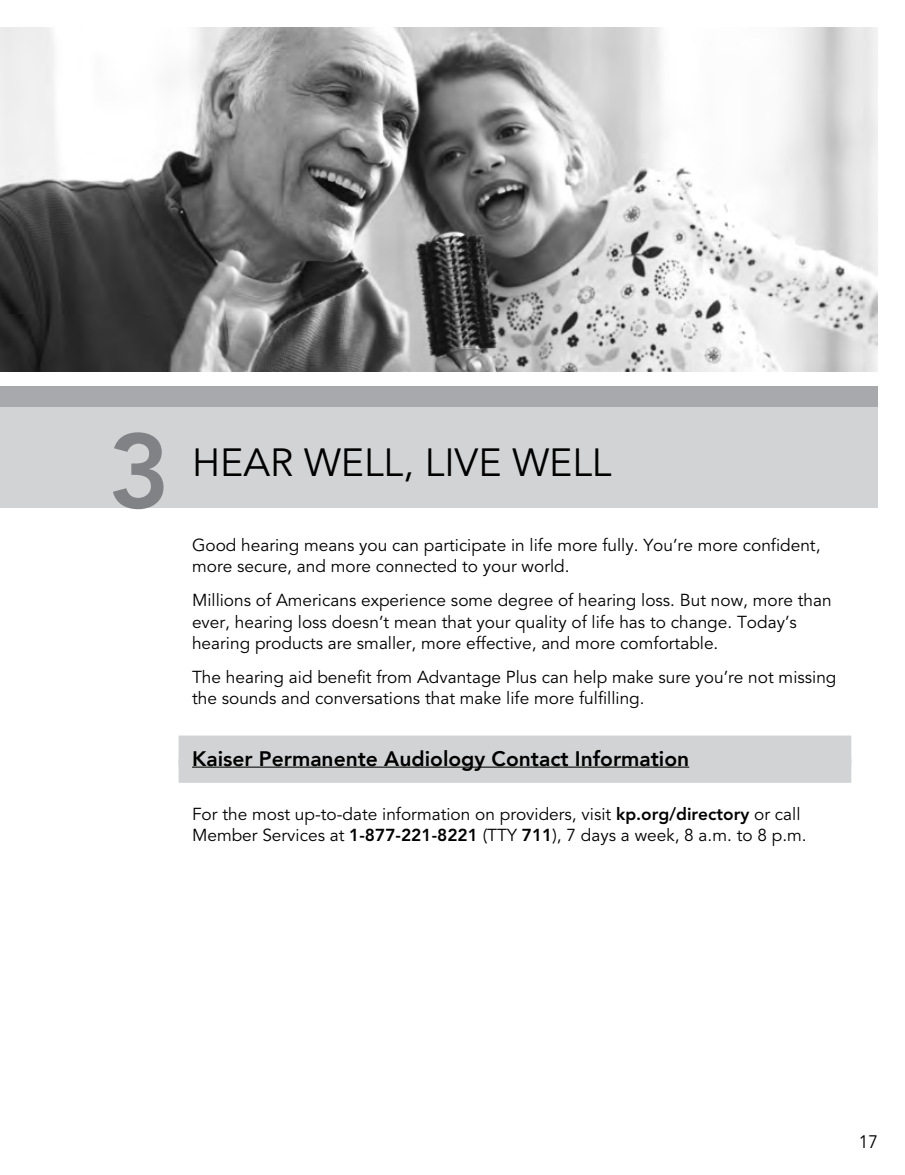
<style>
.page{position:relative;width:905px;height:1175px;background:#fff}
.page>*{position:absolute;margin:0;border:0;box-sizing:border-box;transform-origin:0 0}
.t1{font:800 105px "Avenir LT Std";color:#808285}
.t2{font:39px "Avenir LT Std";color:#000}
.t3{font:800 21px "Avenir";color:#000}
.t4{font:18px "Avenir LT Std";color:#000;scale:.95 1}
.t5{font:17.25px/21px "Avenir LT Std";color:#000}
.s1{font-weight:800}
</style>
<div class="page">
<img style="left:0;top:27px;width:878px;height:344px">
<div style="left:0;top:406px;width:878px;height:102px;background:#d1d3d4"></div>
<div style="left:0;top:386px;width:878px;height:20px;background:#a7a9ac"></div>
<div style="left:178px;top:735px;width:673px;height:30px;background:#d1d3d4"></div>
<div style="left:178px;top:758px;width:673px;height:24px;background:#d1d3d4"></div>
<hr style="left:192px;top:766px;width:497px;height:1px;background:#000">
<h1 class="t1" style="left:108px;top:409px;width:64px">3</h1>
<h2 class="t2" style="left:192px;top:440px;width:421px">HEAR WELL, LIVE WELL</h2>
<p class="t5" style="left:192px;top:535px;width:630px">Good hearing means you can participate in life more fully. You’re more confident, more secure, and more connected to your world.</p>
<p class="t5" style="left:192px;top:590px;width:641px">Millions of Americans experience some degree of hearing loss. But now, more than ever, hearing loss doesn’t mean that your quality of life has to change. Today’s hearing products are smaller, more effective, and more comfortable.</p>
<p class="t5" style="left:192px;top:667px;width:646px">The hearing aid benefit from Advantage Plus can help make sure you’re not missing the sounds and conversations that make life more fulfilling.</p>
<p class="t3" style="left:192px;top:742px;width:498px">Kaiser Permanente Audiology Contact Information</p>
<p class="t5" style="left:192px;top:804px;width:616px">For the most up-to-date information on providers, visit <span class="s1">kp.org/directory</span> or call<br>Member Services at <span class="s1">1-877-221-8221</span> (TTY <span class="s1">711</span>), 7 days a week, 8 a.m. to 8 p.m.</p>
<p class="t4" style="left:858px;top:1131px;width:22px">17</p>
</div>
